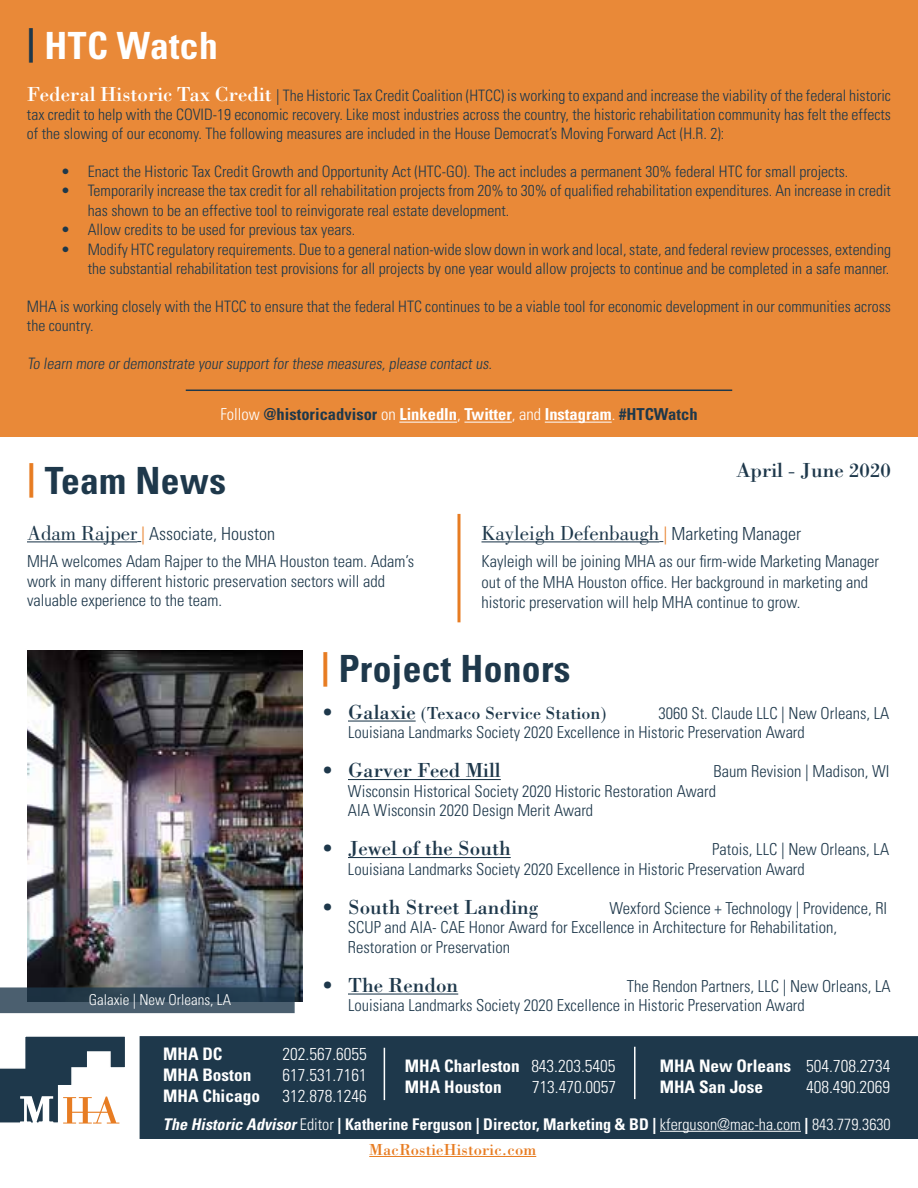
<style>
.page{position:relative;width:918px;height:1188px;background:#fff}
.page>*{position:absolute;margin:0;border:0;box-sizing:border-box;transform-origin:0 0}
.t1{font:700 condensed 37.5px "Univers LT Std";letter-spacing:.01em;color:#1e384b}
.t2{font:700 condensed 37.5px "Univers LT Std";letter-spacing:.01em;color:#fff}
.t3{font:21px "Bodoni Std";color:#1e384b}
.t4{font:21px "Bodoni Std";color:#1e384b}
.t5{font:18px "Bodoni Std";color:#1e384b}
.t6{font:300 condensed 18px "Univers LT Std";color:#1e384b}
.t7{font:700 condensed 17.25px/20.7px "Univers LT Std";color:#fff}
.t8{font:300 condensed 17.25px "Univers LT Std";color:#fff}
.t9{font:300 condensed 16.5px/19.5px "Univers LT Std";color:#1e384b}
.t10{font:700 condensed 16.5px "Univers LT Std";color:#1e384b}
.t11{font:16.5px "Bodoni Std";letter-spacing:.01em;color:#e77c22}
.t12{font:700 condensed 16.2px "Univers LT Std";color:#fff}
.t13{font:300 condensed 15.75px/18.9px "Univers LT Std";color:#1e384b}
.t14{font:300 condensed 15px "Univers LT Std";color:#fff}
.s1{font-size:34.5px;color:#1e384b}
.s2{font-family:"Bodoni Std";font-weight:400;font-stretch:normal;font-size:21px;color:#fff}
.s3{font-weight:300;color:#fff}
.s4{color:#fff}
.s5{font-size:34.5px;color:#e77c22}
.s6{font-family:"Bodoni Std";font-weight:400;font-stretch:normal;font-size:21px}
.s7{color:#e77c22}
.s8{font-family:"Univers LT Std";font-weight:300;font-stretch:condensed;font-size:18px;color:#e77c22}
.s9{font-family:"Univers LT Std";font-weight:300;font-stretch:condensed;font-size:18px}
.s10{font-size:21px}
.s11{font-weight:300}
.s12{font-style:italic}
</style>
<div class="page">
<div style="left:0;top:0;width:918px;height:437px;background:#e98938"></div>
<hr style="left:348px;top:721px;width:68px;height:1px;background:#1e384b">
<hr style="left:348px;top:779px;width:153px;height:1px;background:#1e384b">
<hr style="left:348px;top:857px;width:163px;height:1px;background:#1e384b">
<hr style="left:348px;top:994px;width:110px;height:1px;background:#1e384b">
<img style="left:27px;top:650px;width:276px;height:351px">
<svg style="left:0;top:987px;width:295px;height:26px;background:#384d5e"></svg>
<hr style="left:369px;top:1156px;width:167px;height:1px;background:#e77c22">
<div style="left:140px;top:1036px;width:778px;height:103px;background:#1e384b"></div>
<hr style="left:660px;top:1131px;width:141px;height:1px;background:#fff">
<svg style="left:0;top:1036px;width:125px;height:88px"></svg>
<hr style="left:384px;top:1048px;width:1px;height:52px;background:#fff">
<hr style="left:634px;top:1047px;width:2px;height:52px;background:#fff">
<hr style="left:399px;top:422px;width:58px;height:1px;background:#fff">
<hr style="left:464px;top:422px;width:48px;height:1px;background:#fff">
<hr style="left:545px;top:422px;width:67px;height:1px;background:#fff">
<hr style="left:186px;top:390px;width:546px;height:1px;background:#1e384b">
<hr style="left:27px;top:541px;width:110px;height:1px;background:#1e384b">
<hr style="left:481px;top:541px;width:178px;height:1px;background:#1e384b">
<hr style="left:457px;top:514px;width:3px;height:108px;background:#e77c22">
<h1 class="t2" style="left:27px;top:22px;width:192px"><span class="s1">|</span> HTC Watch</h1>
<p class="t13" style="left:27px;top:86px;width:866px;text-align:justify"><span class="s2">Federal Historic Tax Credit</span> | The Historic Tax Credit Coalition (HTCC) is working to expand and increase the viability of the federal historic tax credit to help with the COVID-19 economic recovery. Like most industries across the country, the historic rehabilitation community has felt the effects of the slowing of our economy. The following measures are included in the House Democrat’s Moving Forward Act (H.R. 2):</p>
<p class="t13" style="left:61px;top:162px;width:789px">• Enact the Historic Tax Credit Growth and Opportunity Act (HTC-GO). The act includes a permanent 30% federal HTC for small projects.</p>
<p class="t13" style="left:88px;top:181px;width:805px;line-height:19.5px;text-indent:-27px">• Temporarily increase the tax credit for all rehabilitation projects from 20% to 30% of qualified rehabilitation expenditures. An increase in credit has shown to be an effective tool to reinvigorate real estate development.</p>
<p class="t13" style="left:61px;top:220px;width:296px">• Allow credits to be used for previous tax years.</p>
<p class="t13" style="left:61px;top:240px;width:832px;line-height:19.5px;text-align:right">• Modify HTC regulatory requirements. Due to a general nation-wide slow down in work and local, state, and federal review processes, extending the substantial rehabilitation test provisions for all projects by one year would allow projects to continue and be completed in a safe manner.</p>
<p class="t13" style="left:27px;top:297px;width:865px">MHA is working closely with the HTCC to ensure that the federal HTC continues to be a viable tool for economic development in our communities across the country.</p>
<p class="t13" style="left:27px;top:354px;width:469px">To learn more ordemonstrate yoursupportforthese measures,please contactus.</p>
<p class="t10" style="left:220px;top:404px;width:479px"><span class="s3">Follow</span> @historicadvisor <span class="s3">on</span> <span class="s4">LinkedIn</span><span class="s3">,</span> <span class="s4">Twitter</span><span class="s3">, and</span> <span class="s4">Instagram</span><span class="s3">.</span> #HTCWatch</p>
<h1 class="t1" style="left:27px;top:457px;width:201px"><span class="s5">|</span> Team News</h1>
<p class="t6" style="left:27px;top:523px;width:250px"><span class="s6">Adam Rajper</span> <span class="s7">|</span> Associate, Houston</p>
<p class="t9" style="left:27px;top:551px;width:389px">MHA welcomes Adam Rajper to the MHA Houston team. Adam’s work in many different historic preservation sectors will add valuable experience to the team.</p>
<h2 class="t3" style="left:736px;top:457px;width:156px">April - June 2020</h2>
<h2 class="t4" style="left:481px;top:521px;width:321px">Kayleigh Defenbaugh <span class="s8">|</span> <span class="s9">Marketing Manager</span></h2>
<p class="t9" style="left:481px;top:551px;width:399px;line-height:20.4px">Kayleigh will be joining MHA as our firm-wide Marketing Manager out of the MHA Houston office. Her background in marketing and historic preservation will help MHA continue to grow.</p>
<p class="t14" style="left:89px;top:991px;width:144px">Galaxie | New Orleans, LA</p>
<h1 class="t1" style="left:321px;top:646px;width:251px"><span class="s5">|</span> Project Honors</h1>
<p class="t5" style="left:321px;top:702px;width:287px"><span class="s10">• Galaxie</span> (Texaco Service Station)</p>
<p class="t9" style="left:348px;top:703px;width:543px;text-indent:310px">3060 St. Claude LLC | New Orleans, LA<br>Louisiana Landmarks Society 2020 Excellence in Historic Preservation Award</p>
<h2 class="t3" style="left:321px;top:758px;width:181px">• Garver Feed Mill</h2>
<p class="t9" style="left:348px;top:762px;width:543px;text-indent:366px">Baum Revision | Madison, WI<br>Wisconsin Historical Society 2020 Historic Restoration Award<br>AIA Wisconsin 2020 Design Merit Award</p>
<h2 class="t3" style="left:321px;top:836px;width:191px">• Jewel of the South</h2>
<p class="t9" style="left:348px;top:840px;width:543px;text-indent:364px">Patois, LLC | New Orleans, LA<br>Louisiana Landmarks Society 2020 Excellence in Historic Preservation Award</p>
<h2 class="t3" style="left:321px;top:894px;width:219px">• South Street Landing</h2>
<p class="t9" style="left:348px;top:898px;width:541px;text-indent:261px">Wexford Science + Technology | Providence, RI<br>SCUP and AIA- CAE Honor Award for Excellence in Architecture for Rehabilitation,<br>Restoration or Preservation</p>
<h2 class="t3" style="left:321px;top:972px;width:139px">• The Rendon</h2>
<p class="t9" style="left:348px;top:976px;width:544px;text-indent:279px">The Rendon Partners, LLC | New Orleans, LA<br>Louisiana Landmarks Society 2020 Excellence in Historic Preservation Award</p>
<p class="t7" style="left:163px;top:1044px;width:61px">MHA DC</p>
<p class="t8" style="left:283px;top:1044px;width:86px">202.567.6055</p>
<p class="t7" style="left:163px;top:1064px;width:90px">MHA Boston</p>
<p class="t8" style="left:283px;top:1065px;width:86px">617.531.7161</p>
<p class="t7" style="left:163px;top:1085px;width:98px">MHA Chicago</p>
<p class="t8" style="left:283px;top:1085px;width:86px">312.878.1246</p>
<p class="t7" style="left:405px;top:1056px;width:212px">MHA Charleston <span class="s11">843.203.5405<br></span>MHA Houston</p>
<p class="t8" style="left:532px;top:1077px;width:86px">713.470.0057</p>
<p class="t7" style="left:660px;top:1056px;width:232px">MHA New Orleans <span class="s11">504.708.2734<br></span>MHA San Jose</p>
<p class="t8" style="left:806px;top:1077px;width:86px">408.490.2069</p>
<p class="t12" style="left:163px;top:1114px;width:729px"><span class="s12">The Historic Advisor</span><span class="s11">Editor</span> | Katherine Ferguson | Director, Marketing &amp; BD | <span class="s11">kferguson@mac-ha.com</span> | <span class="s11">843.779.3630</span></p>
<p class="t11" style="left:369px;top:1139px;width:169px">MacRostieHistoric.com</p>
</div>
